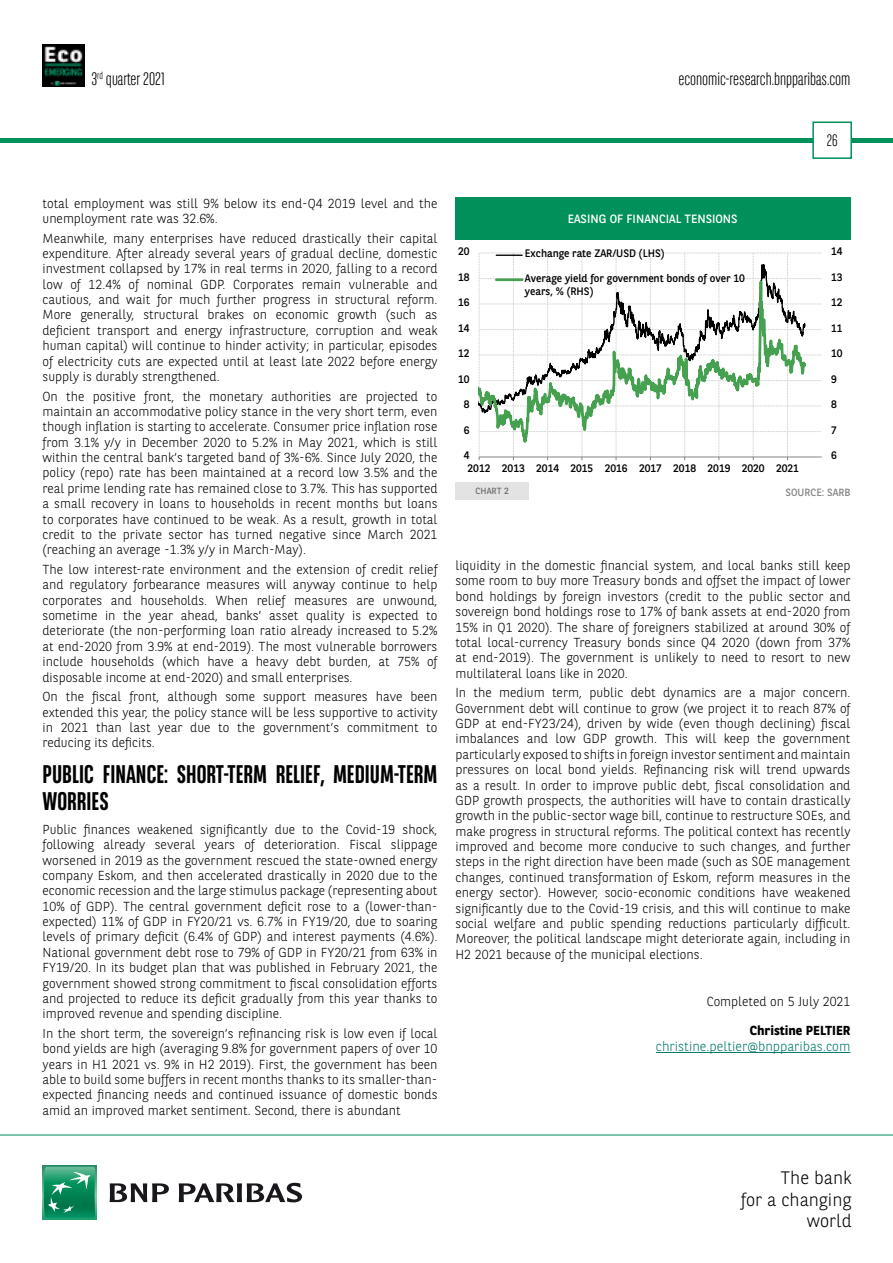
<style>
.page{position:relative;width:893px;height:1263px;background:#fff}
.page>*{position:absolute;margin:0;border:0;box-sizing:border-box;transform-origin:0 0}
.t1{font:700 25.5px/27px "BNPP Sans Condensed";color:#000}
.t2{font:300 18px "BNPP Sans Condensed";color:#000}
.t3{font:300 18px/21.6px "BNPP Sans";color:#000;text-align:right}
.t4{font:300 16.5px "BNPP Sans Condensed";color:#000}
.t5{font:300 13.5px "BNPP Sans";color:#00796c}
.t6{font:300 13.05px/15.3px "BNPP Sans";color:#000;text-align:justify}
.t7{font:700 13.05px "BNPP Sans";color:#000}
.t8{font:12px "BNPP Sans";color:#fff}
.t9{font:10.8px/12.9px "BNPP Sans";letter-spacing:-.005em;color:#000}
.t10{font:10.5px "BNPP Sans";color:#878787}
.t11{font:9px "BNPP Sans";color:#706f6f}
</style>
<div class="page">
<hr style="left:1px;top:138px;width:892px;height:4px;background:#00915b">
<svg style="left:812px;top:121px;width:41px;height:38px"></svg>
<img style="left:43px;top:45px;width:42px;height:42px">
<svg style="left:43px;top:1166px;width:53px;height:53px"></svg>
<svg style="left:44px;top:1167px;width:51px;height:51px;background:#26996e"></svg>
<svg style="left:110px;top:1183px;width:59px;height:19px"></svg>
<svg style="left:179px;top:1183px;width:123px;height:19px"></svg>
<hr style="left:0;top:1135px;width:893px;height:1px;background:#00915b">
<hr style="left:656px;top:1052px;width:194px;height:1px;background:#00796c">
<svg style="left:479px;top:253px;width:343px;height:207px"></svg>
<hr style="left:496px;top:278px;width:26px;height:3px;background:#45a150">
<div style="left:455px;top:198px;width:395px;height:42px;background:#00915b"></div>
<div style="left:455px;top:482px;width:74px;height:18px;background:#e3e3e3"></div>
<h2 class="t2" style="left:91px;top:67px;width:75px">3<sup>rd</sup> quarter 2021</h2>
<h2 class="t2" style="left:678px;top:67px;width:174px">economic-research.bnpparibas.com</h2>
<p class="t4" style="left:827px;top:130px;width:12px">26</p>
<p class="t6" style="left:43px;top:195px;width:396px">total employment was still 9% below its end-Q4 2019 level and the unemployment rate was 32.6%.</p>
<p class="t6" style="left:43px;top:230px;width:396px">Meanwhile, many enterprises have reduced drastically their capital expenditure. After already several years of gradual decline, domestic investment collapsed by 17% in real terms in 2020, falling to a record low of 12.4% of nominal GDP. Corporates remain vulnerable and cautious, and wait for much further progress in structural reform.<br>More generally, structural brakes on economic growth (such as deficient transport and energy infrastructure, corruption and weak human capital) will continue to hinder activity; in particular, episodes of electricity cuts are expected until at least late 2022 before energy supply is durably strengthened.</p>
<p class="t6" style="left:43px;top:388px;width:396px">On the positive front, the monetary authorities are projected to maintain an accommodative policy stance in the very short term, even though inflation is starting to accelerate. Consumer price inflation rose from 3.1% y/y in December 2020 to 5.2% in May 2021, which is still within the central bank’s targeted band of 3%-6%. Since July 2020, the policy (repo) rate has been maintained at a record low 3.5% and the real prime lending rate has remained close to 3.7%. This has supported a small recovery in loans to households in recent months but loans to corporates have continued to be weak. As a result, growth in total credit to the private sector has turned negative since March 2021 (reaching an average -1.3% y/y in March-May).</p>
<p class="t6" style="left:43px;top:561px;width:396px">The low interest-rate environment and the extension of credit relief and regulatory forbearance measures will anyway continue to help corporates and households. When relief measures are unwound, sometime in the year ahead, banks’ asset quality is expected to deteriorate (the non-performing loan ratio already increased to 5.2% at end-2020 from 3.9% at end-2019). The most vulnerable borrowers include households (which have a heavy debt burden, at 75% of disposable income at end-2020) and small enterprises.</p>
<p class="t6" style="left:43px;top:688px;width:396px">On the fiscal front, although some support measures have been extended this year, the policy stance will be less supportive to activity in 2021 than last year due to the government’s commitment to reducing its deficits.</p>
<h1 class="t1" style="left:43px;top:761px;width:396px">PUBLIC FINANCE: SHORT-TERM RELIEF, MEDIUM-TERM<br>WORRIES</h1>
<p class="t6" style="left:43px;top:821px;width:396px">Public finances weakened significantly due to the Covid-19 shock, following already several years of deterioration. Fiscal slippage worsened in 2019 as the government rescued the state-owned energy company Eskom, and then accelerated drastically in 2020 due to the economic recession and the large stimulus package (representing about 10% of GDP). The central government deficit rose to a (lower-than&shy;expected) 11% of GDP in FY20/21 vs. 6.7% in FY19/20, due to soaring levels of primary deficit (6.4% of GDP) and interest payments (4.6%).<br>National government debt rose to 79% of GDP in FY20/21 from 63% in FY19/20. In its budget plan that was published in February 2021, the government showed strong commitment to fiscal consolidation efforts and projected to reduce its deficit gradually from this year thanks to improved revenue and spending discipline.</p>
<p class="t6" style="left:43px;top:1025px;width:396px">In the short term, the sovereign’s refinancing risk is low even if local bond yields are high (averaging 9.8% for government papers of over 10 years in H1 2021 vs. 9% in H2 2019). First, the government has been able to build some buffers in recent months thanks to its smaller-than&shy;expected financing needs and continued issuance of domestic bonds amid an improved market sentiment. Second, there is abundant</p>
<p class="t8" style="left:568px;top:211px;width:171px">EASING OF FINANCIAL TENSIONS</p>
<p class="t9" style="left:458px;top:245px;width:13px">20</p>
<p class="t9" style="left:458px;top:270px;width:13px">18</p>
<p class="t9" style="left:458px;top:296px;width:13px">16</p>
<p class="t9" style="left:525px;top:247px;width:141px">Exchange rate ZAR/USD (LHS)</p>
<p class="t9" style="left:525px;top:271px;width:221px">Average yield for government bonds of over 10 years, % (RHS)</p>
<p class="t9" style="left:831px;top:245px;width:13px">14</p>
<p class="t9" style="left:831px;top:270px;width:13px">13</p>
<p class="t9" style="left:831px;top:296px;width:13px">12</p>
<p class="t9" style="left:458px;top:321px;width:13px">14</p>
<p class="t9" style="left:831px;top:321px;width:13px">11</p>
<p class="t9" style="left:458px;top:347px;width:13px">12</p>
<p class="t9" style="left:831px;top:347px;width:13px">10</p>
<p class="t9" style="left:458px;top:372px;width:13px">10</p>
<p class="t9" style="left:831px;top:372px;width:7px">9</p>
<p class="t9" style="left:464px;top:397px;width:7px">8</p>
<p class="t9" style="left:831px;top:397px;width:7px">8</p>
<p class="t9" style="left:464px;top:423px;width:7px">6</p>
<p class="t9" style="left:831px;top:423px;width:7px">7</p>
<p class="t9" style="left:464px;top:448px;width:7px">4</p>
<p class="t9" style="left:831px;top:448px;width:7px">6</p>
<p class="t9" style="left:468px;top:462px;width:333px">2012 2013 2014 2015 2016 2017 2018 2019 2020 2021</p>
<p class="t11" style="left:476px;top:485px;width:35px">CHART 2</p>
<p class="t10" style="left:785px;top:486px;width:66px">SOURCE: SARB</p>
<p class="t6" style="left:455px;top:557px;width:396px">liquidity in the domestic financial system, and local banks still keep some room to buy more Treasury bonds and offset the impact of lower bond holdings by foreign investors (credit to the public sector and sovereign bond holdings rose to 17% of bank assets at end-2020 from 15% in Q1 2020). The share of foreigners stabilized at around 30% of total local-currency Treasury bonds since Q4 2020 (down from 37% at end-2019). The government is unlikely to need to resort to new multilateral loans like in 2020.</p>
<p class="t6" style="left:455px;top:684px;width:396px">In the medium term, public debt dynamics are a major concern.<br>Government debt will continue to grow (we project it to reach 87% of GDP at end-FY23/24), driven by wide (even though declining) fiscal imbalances and low GDP growth. This will keep the government particularly exposed to shifts in foreign investor sentiment and maintain pressures on local bond yields. Refinancing risk will trend upwards as a result. In order to improve public debt, fiscal consolidation and GDP growth prospects, the authorities will have to contain drastically growth in the public-sector wage bill, continue to restructure SOEs, and make progress in structural reforms. The political context has recently improved and become more conducive to such changes, and further steps in the right direction have been made (such as SOE management changes, continued transformation of Eskom, reform measures in the energy sector). However, socio-economic conditions have weakened significantly due to the Covid-19 crisis, and this will continue to make social welfare and public spending reductions particularly difficult.<br>Moreover, the political landscape might deteriorate again, including in H2 2021 because of the municipal elections.</p>
<p class="t6" style="left:707px;top:994px;width:145px">Completed on 5 July 2021</p>
<p class="t7" style="left:750px;top:1021px;width:102px">Christine PELTIER</p>
<p class="t5" style="left:656px;top:1037px;width:196px">christine.peltier@bnpparibas.com</p>
<h2 class="t3" style="left:741px;top:1166px;width:112px">The bank<br>for a changing world</h2>
</div>
